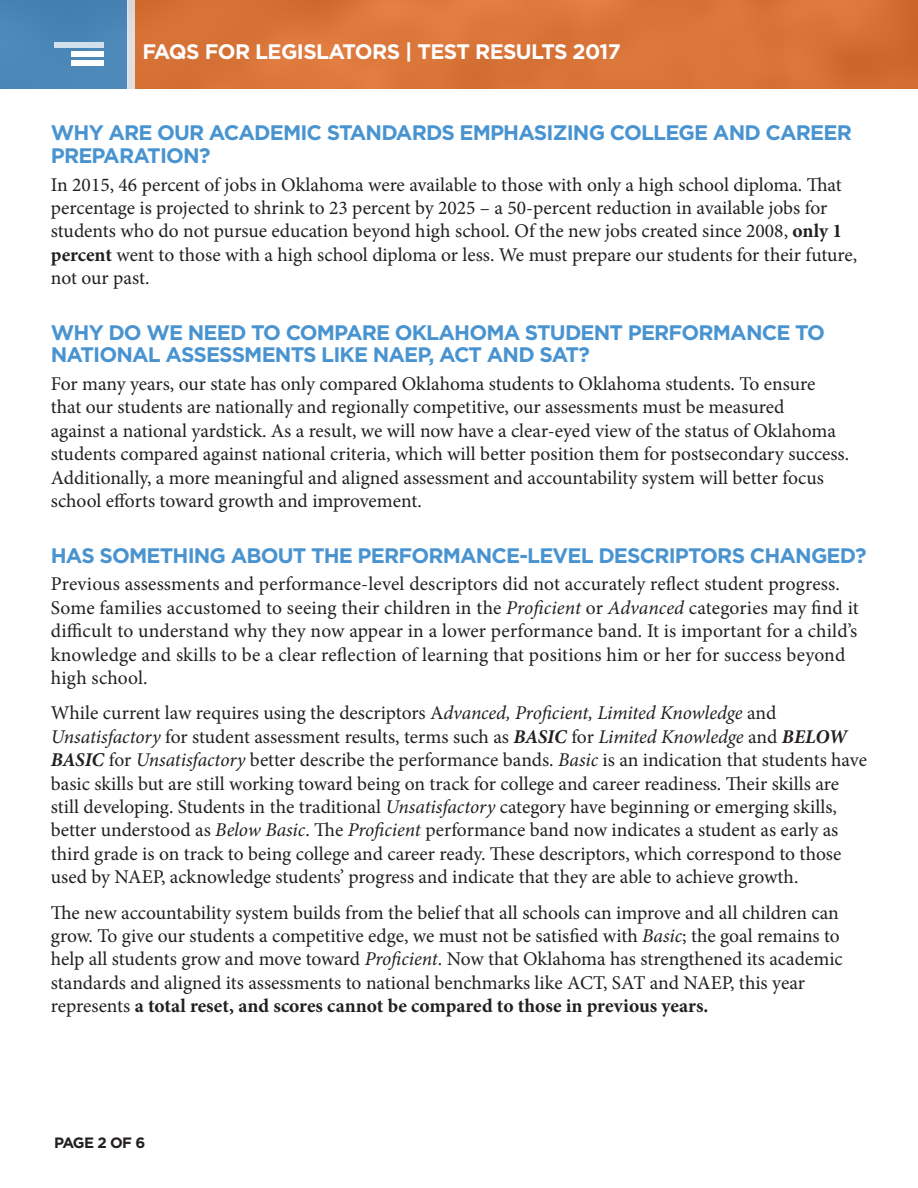
<style>
.page{position:relative;width:918px;height:1188px;background:#fff}
.page>*{position:absolute;margin:0;border:0;box-sizing:border-box;transform-origin:0 0}
.t1{font:700 21px/22.5px "Gotham";letter-spacing:-.04em;color:#4994d0}
.t2{font:700 21px "Gotham";letter-spacing:-.03em;color:#fff}
.Body{font:19.5px/23.4px "Minion Pro";color:#231f20}
.t3{font:700 15px "Gotham";letter-spacing:-.06em;color:#231f20}
.s1{font-weight:700}
.s2{font-style:italic}
.s3{font-weight:700;font-style:italic}
</style>
<div class="page">
<div style="left:135px;top:0;width:783px;height:89px;background:#d97539"></div>
<div style="left:0;top:0;width:127px;height:89px;background:#4b87b7"></div>
<div style="left:127px;top:0;width:8px;height:89px;background:#dfdfdf"></div>
<div style="left:54px;top:43px;width:50px;height:5px;background:#d1e0ec"></div>
<div style="left:71px;top:51px;width:33px;height:6px;background:#fff"></div>
<div style="left:71px;top:60px;width:33px;height:5px;background:#fff"></div>
<p class="t2" style="left:142px;top:40px;width:480px">FAQS FOR LEGISLATORS | TEST RESULTS 2017</p>
<p class="t1" style="left:51px;top:121px;width:803px">WHY ARE OUR ACADEMIC STANDARDS EMPHASIZING COLLEGE AND CAREER<br>PREPARATION?</p>
<p class="Body" style="left:51px;top:173px;width:808px">In 2015, 46 percent of jobs in Oklahoma were available to those with only a high school diploma. That percentage is projected to shrink to 23 percent by 2025 – a 50-percent reduction in available jobs for students who do not pursue education beyond high school. Of the new jobs created since 2008, <span class="s1">only 1 percent</span> went to those with a high school diploma or less. We must prepare our students for their future, not our past.</p>
<p class="t1" style="left:51px;top:320px;width:776px">WHY DO WE NEED TO COMPARE OKLAHOMA STUDENT PERFORMANCE TO<br>NATIONAL ASSESSMENTS LIKE NAEP, ACT AND SAT?</p>
<p class="Body" style="left:51px;top:372px;width:800px">For many years, our state has only compared Oklahoma students to Oklahoma students. To ensure that our students are nationally and regionally competitive, our assessments must be measured<br>against a national yardstick. As a result, we will now have a clear-eyed view of the status of Oklahoma students compared against national criteria, which will better position them for postsecondary success.<br>Additionally, a more meaningful and aligned assessment and accountability system will better focus school efforts toward growth and improvement.</p>
<p class="t1" style="left:51px;top:543px;width:817px">HAS SOMETHING ABOUT THE PERFORMANCE-LEVEL DESCRIPTORS CHANGED?</p>
<p class="Body" style="left:51px;top:573px;width:809px">Previous assessments and performance-level descriptors did not accurately reflect student progress.<br>Some families accustomed to seeing their children in the <span class="s2">Proficient</span> or <span class="s2">Advanced</span> categories may find it difficult to understand why they now appear in a lower performance band. It is important for a child’s knowledge and skills to be a clear reflection of learning that positions him or her for success beyond high school.</p>
<p class="Body" style="left:51px;top:702px;width:818px">While current law requires using the descriptors A<span class="s2">dvanced, Proficient, Limited Knowledge</span> and <span class="s2">Unsatisfactory</span> for student assessment results, terms such as <span class="s3">BASIC</span> for <span class="s2">Limited Knowledge</span> and <span class="s3">BELOW BASIC</span> for <span class="s2">Unsatisfactory</span> better describe the performance bands. <span class="s2">Basic</span> is an indication that students have basic skills but are still working toward being on track for college and career readiness. Their skills are still developing. Students in the traditional <span class="s2">Unsatisfactory</span> category have beginning or emerging skills, better understood as <span class="s2">Below Basic</span>. The <span class="s2">Proficient</span> performance band now indicates a student as early as third grade is on track to being college and career ready. These descriptors, which correspond to those used by NAEP, acknowledge students’ progress and indicate that they are able to achieve growth.</p>
<p class="Body" style="left:51px;top:901px;width:794px">The new accountability system builds from the belief that all schools can improve and all children can grow. To give our students a competitive edge, we must not be satisfied with <span class="s2">Basic</span>; the goal remains to help all students grow and move toward <span class="s2">Proficient</span>. Now that Oklahoma has strengthened its academic standards and aligned its assessments to national benchmarks like ACT, SAT and NAEP, this year represents <span class="s1">a total reset, and scores cannot be compared to those in previous years.</span></p>
<p class="t3" style="left:54px;top:1134px;width:93px">PAGE 2 OF 6</p>
</div>
